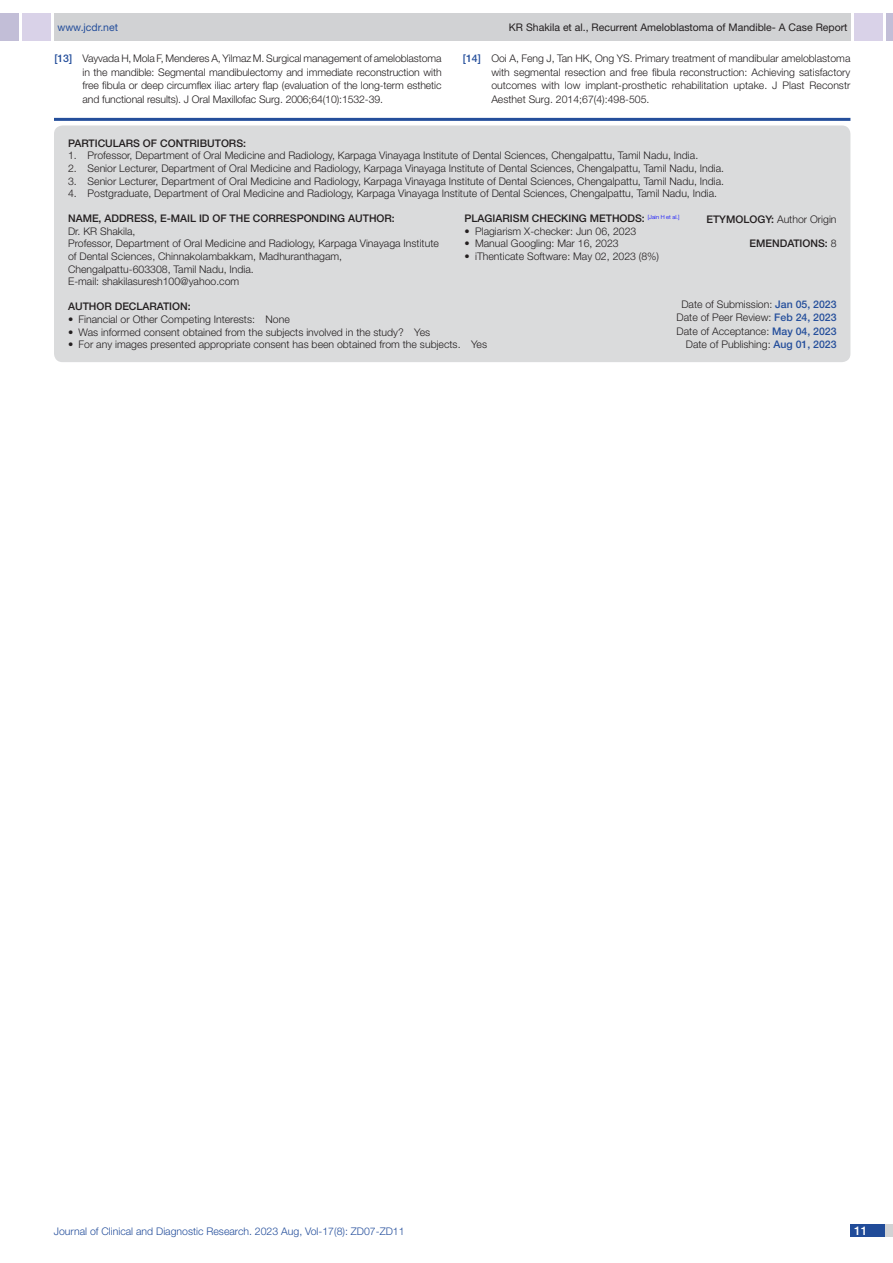
<style>
.page{position:relative;width:893px;height:1263px;background:#fff}
.page>*{position:absolute;margin:0;border:0;box-sizing:border-box;transform-origin:0 0}
.t1{font:500 12px "Helvetica Neue";color:#fff}
.Partic_Contri_Txt{font:300 10.5px/13.5px "Helvetica Neue";color:#231f20;text-align:justify}
.Partic_Contri_Head{font:500 10.5px "Helvetica Neue";color:#231f20}
.tb_txt{font:300 10.5px "Helvetica Neue";color:#231f20}
.t2{font:300 10.5px "Helvetica Neue";color:#244e9b}
.t3{font:10.5px "Helvetica Neue";color:#231f20}
.Partic_Contri_Head-2{font:300 10.5px "Helvetica Neue";color:#231f20}
.t4{font:10.5px "Helvetica Neue";color:#244e9b}
.s1{font-weight:500;color:#244e9b}
.s2{font-weight:500}
.s3{font-weight:300}
</style>
<div class="page">
<div style="left:54px;top:13px;width:796px;height:28px;background:#d1d2d4"></div>
<div style="left:0;top:13px;width:19px;height:28px;background:#c2bed7"></div>
<div style="left:22px;top:13px;width:29px;height:28px;background:#d9d2e8"></div>
<div style="left:886px;top:13px;width:7px;height:28px;background:#c2bed7"></div>
<div style="left:854px;top:13px;width:29px;height:28px;background:#d9d2e8"></div>
<div style="left:850px;top:1224px;width:43px;height:13px;background:#d1d2d4"></div>
<div style="left:850px;top:1224px;width:35px;height:13px;background:#214c99"></div>
<hr style="left:54px;top:118px;width:796px;height:3px;background:#244e9b">
<div style="left:54px;top:125px;width:796px;height:237px;background:#dadbdc;border-radius:9px"></div>
<p class="t4" style="left:57px;top:21px;width:62px">www.jcdr.net</p>
<p class="t3" style="left:509px;top:21px;width:340px">KR Shakila et al., Recurrent Ameloblastoma of Mandible- A Case Report</p>
<p class="Partic_Contri_Txt" style="left:82px;top:52px;width:361px;text-indent:-28px"><span class="s1">[13]</span> Vayvada H, Mola F, Menderes A, Yilmaz M. Surgical management of ameloblastoma in the mandible: Segmental mandibulectomy and immediate reconstruction with free fibula or deep circumflex iliac artery flap (evaluation of the long-term esthetic and functional results). J Oral Maxillofac Surg. 2006;64(10):1532-39.</p>
<p class="Partic_Contri_Txt" style="left:491px;top:52px;width:361px;text-indent:-28px"><span class="s1">[14]</span> Ooi A, Feng J, Tan HK, Ong YS. Primary treatment of mandibular ameloblastoma with segmental resection and free fibula reconstruction: Achieving satisfactory outcomes with low implant-prosthetic rehabilitation uptake. J Plast Reconstr Aesthet Surg. 2014;67(4):498-505.</p>
<p class="Partic_Contri_Head" style="left:68px;top:137px;width:179px">PARTICULARS OF CONTRIBUTORS:</p>
<p class="Partic_Contri_Txt" style="left:68px;top:149px;width:632px">1. Professor, Department of Oral Medicine and Radiology, Karpaga Vinayaga Institute of Dental Sciences, Chengalpattu, Tamil Nadu, India.</p>
<p class="Partic_Contri_Txt" style="left:68px;top:161px;width:657px">2. Senior Lecturer, Department of Oral Medicine and Radiology, Karpaga Vinayaga Institute of Dental Sciences, Chengalpattu, Tamil Nadu, India.</p>
<p class="Partic_Contri_Txt" style="left:68px;top:174px;width:657px">3. Senior Lecturer, Department of Oral Medicine and Radiology, Karpaga Vinayaga Institute of Dental Sciences, Chengalpattu, Tamil Nadu, India.</p>
<p class="Partic_Contri_Txt" style="left:68px;top:187px;width:650px">4. Postgraduate, Department of Oral Medicine and Radiology, Karpaga Vinayaga Institute of Dental Sciences, Chengalpattu, Tamil Nadu, India.</p>
<p class="Partic_Contri_Head" style="left:465px;top:212px;width:216px">PLAGIARISM CHECKING METHODS: <sup>[Jain</sup> <sup>H</sup> <sup>et</sup> <sup>al.]</sup></p>
<p class="tb_txt" style="left:465px;top:225px;width:173px">• Plagiarism X-checker: Jun 06, 2023</p>
<p class="tb_txt" style="left:465px;top:237px;width:156px">• Manual Googling: Mar 16, 2023</p>
<p class="tb_txt" style="left:465px;top:250px;width:196px">• iThenticate Software: May 02, 2023 (8%)</p>
<p class="Partic_Contri_Head" style="left:68px;top:212px;width:328px">NAME, ADDRESS, E-MAIL ID OF THE CORRESPONDING AUTHOR:</p>
<p class="Partic_Contri_Head" style="left:706px;top:213px;width:16px">ETYMOLOGY</p>
<p class="Partic_Contri_Head-2" style="left:771px;top:213px;width:67px"><span class="s2">:</span> Author Origin</p>
<p class="Partic_Contri_Txt" style="left:68px;top:224px;width:69px">Dr. KR Shakila,</p>
<p class="Partic_Contri_Txt" style="left:68px;top:237px;width:372px;line-height:12.6px;text-align:left">Professor, Department of Oral Medicine and Radiology, Karpaga Vinayaga Institute of Dental Sciences, Chinnakolambakkam, Madhuranthagam,<br>Chengalpattu-603308, Tamil Nadu, India.</p>
<p class="Partic_Contri_Txt" style="left:68px;top:275px;width:173px">E-mail: shakilasuresh100@yahoo.com</p>
<p class="Partic_Contri_Txt" style="left:681px;top:297px;width:157px">Date of Submission: <span class="s1">JAN 05, 2023</span></p>
<p class="Partic_Contri_Txt" style="left:677px;top:310px;width:161px">Date of Peer Review: <span class="s1">FEB 24, 2023</span></p>
<p class="Partic_Contri_Txt" style="left:677px;top:324px;width:161px">Date of Acceptance: <span class="s1">MAY 04, 2023</span></p>
<p class="Partic_Contri_Txt" style="left:686px;top:337px;width:152px">Date of Publishing: <span class="s1">AUG 01, 2023</span></p>
<p class="Partic_Contri_Head" style="left:750px;top:237px;width:15px">EMENDATIONS</p>
<p class="Partic_Contri_Head" style="left:825px;top:237px;width:13px">: <span class="s3">8</span></p>
<p class="Partic_Contri_Head" style="left:68px;top:300px;width:16px">AUTHOR</p>
<p class="Partic_Contri_Head" style="left:115px;top:300px;width:8px">DECLARATION</p>
<p class="Partic_Contri_Head" style="left:188px;top:300px;width:4px">:</p>
<p class="Partic_Contri_Txt" style="left:68px;top:312px;width:223px">• Financial or Other Competing Interests: None</p>
<p class="Partic_Contri_Txt" style="left:68px;top:325px;width:364px">• Was informed consent obtained from the subjects involved in the study? Yes</p>
<p class="Partic_Contri_Txt" style="left:68px;top:337px;width:420px">• For any images presented appropriate consent has been obtained from the subjects. Yes</p>
<p class="t2" style="left:54px;top:1225px;width:352px">Journal of Clinical and Diagnostic Research. 2023 Aug, Vol-17(8): ZD07-ZD11</p>
<p class="t1" style="left:854px;top:1223px;width:15px">11</p>
</div>
